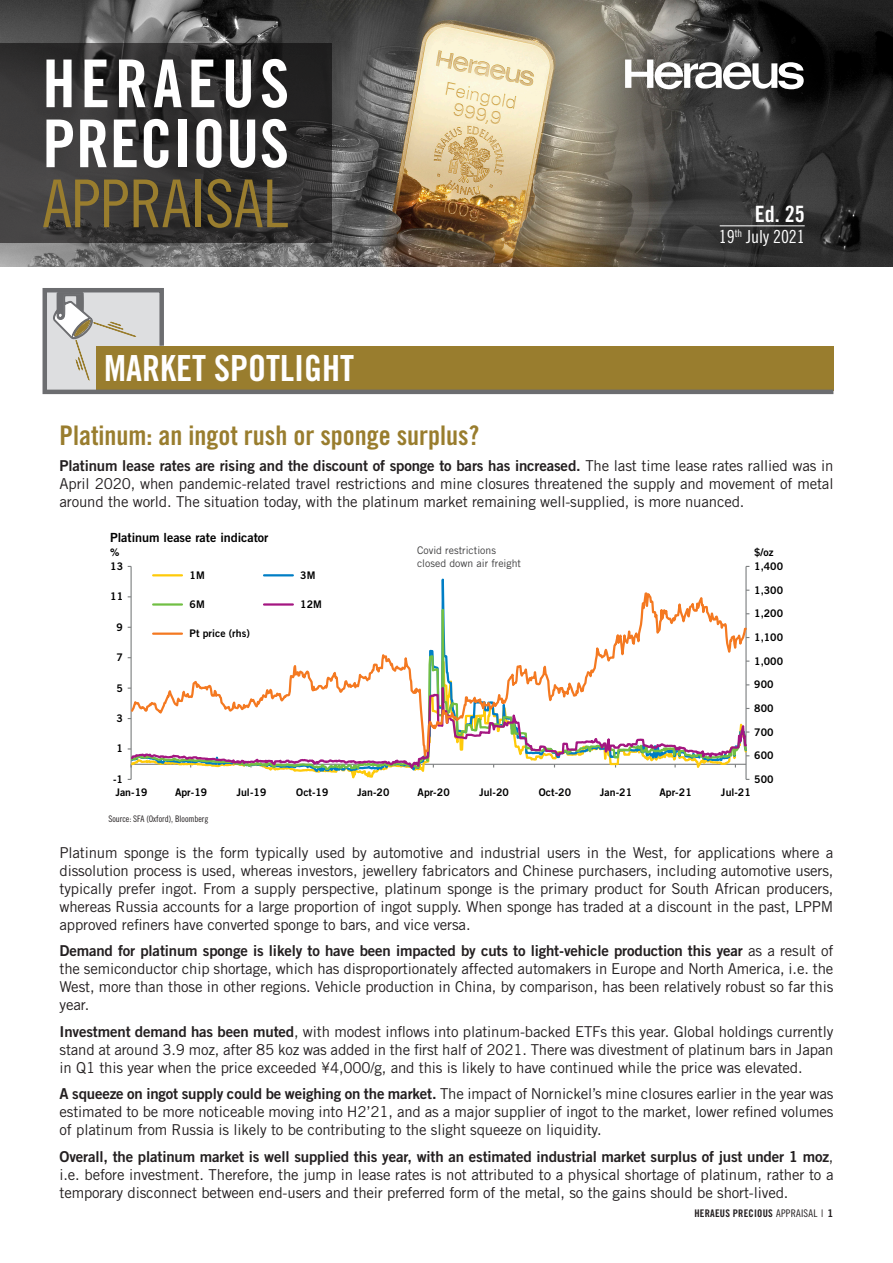
<style>
.page{position:relative;width:893px;height:1263px;background:#fff}
.page>*{position:absolute;margin:0;border:0;box-sizing:border-box;transform-origin:0 0}
.t1{font:66px "Trade Gothic LT Std Cn 18";letter-spacing:-.005em;color:#997d2e}
.t2{font:66px "Trade Gothic LT Std Bd Cn 20";letter-spacing:.01em;color:#fff}
.t3{font:66px "Trade Gothic LT Std Bd Cn 20";letter-spacing:.075em;color:#fff}
.Kapitel_groß{font:36px "Trade Gothic LT Std Bd Cn 20";color:#fff}
.Headline{font:27px "Trade Gothic LT Std Bd Cn 20";color:#997d2e}
.t4{font:22.5px "Trade Gothic LT Std Bd Cn 20";color:#fff}
.t5{font:18px "Trade Gothic LT Std Cn 18";color:#fff}
.Paragraph_Style_2{font:15px/18px "Trade Gothic LT Std";letter-spacing:-.01em;color:#231f20;text-align:justify}
.t6{font:12.6px "Trade Gothic LT Std Bd 2";color:#000001}
.t7{font:10.5px "Trade Gothic LT Std Bd 2";letter-spacing:.01em;color:#000001}
.t8{font:10.5px/12.6px "Trade Gothic LT Std";color:#3e3e3f}
.t9{font:10.5px "Trade Gothic LT Std Bd Cn 20";letter-spacing:.02em;color:#231f20}
.Copy{font:9px "Trade Gothic LT Std Cn 18";letter-spacing:-.005em;color:#231f20}
.s1{font-family:"Trade Gothic LT Std Bd 2"}
.s2{font-family:"Trade Gothic LT Std Cn 18"}
.s3{font-family:"Trade Gothic LT Std";font-weight:300}
</style>
<div class="page">
<img style="left:0;top:0;width:893px;height:267px">
<svg style="left:625px;top:60px;width:179px;height:29px"></svg>
<svg style="left:0;top:44px;width:332px;height:199px;background:#323131"></svg>
<svg style="left:42px;top:288px;width:792px;height:107px"></svg>
<svg style="left:53px;top:292px;width:83px;height:92px;background:#c5bfaf"></svg>
<hr style="left:720px;top:225px;width:85px;height:1px;background:#fff">
<svg style="left:129px;top:300px;width:619px;height:480px"></svg>
<svg style="left:129px;top:577px;width:619px;height:199px"></svg>
<hr style="left:153px;top:574px;width:29px;height:2px;background:#feca0a">
<hr style="left:264px;top:574px;width:29px;height:2px;background:#007ec5">
<hr style="left:153px;top:603px;width:29px;height:3px;background:#71bf44">
<hr style="left:264px;top:603px;width:29px;height:3px;background:#a41681">
<hr style="left:153px;top:632px;width:29px;height:3px;background:#f47921">
<p class="t3" style="left:43px;top:44px;width:248px">HERAEUS</p>
<p class="t2" style="left:43px;top:104px;width:248px">PRECIOUS</p>
<p class="t1" style="left:43px;top:164px;width:247px">APPRAISAL</p>
<p class="Kapitel_groß" style="left:104px;top:346px;width:251px">MARKET SPOTLIGHT</p>
<p class="Headline" style="left:60px;top:419px;width:421px">Platinum: an ingot rush or sponge surplus?</p>
<p class="t4" style="left:755px;top:200px;width:51px">Ed. 25</p>
<p class="t5" style="left:719px;top:226px;width:88px">19<sup>th</sup> July 2021</p>
<p class="Paragraph_Style_2" style="left:60px;top:457px;width:775px"><span class="s1">Platinum lease rates are rising and the discount of sponge to bars has increased.</span> The last time lease rates rallied was in April 2020, when pandemic-related travel restrictions and mine closures threatened the supply and movement of metal around the world. The situation today, with the platinum market remaining well-supplied, is more nuanced.</p>
<p class="t6" style="left:110px;top:530px;width:160px">Platinum lease rate indicator</p>
<p class="t7" style="left:110px;top:546px;width:11px">%</p>
<p class="t7" style="left:190px;top:568px;width:17px">1M</p>
<p class="t7" style="left:300px;top:568px;width:17px">3M</p>
<p class="t7" style="left:190px;top:597px;width:17px">6M</p>
<p class="t7" style="left:300px;top:597px;width:23px">12M</p>
<p class="t7" style="left:190px;top:627px;width:62px">Pt price (rhs)</p>
<p class="t7" style="left:110px;top:560px;width:14px">13</p>
<p class="t7" style="left:110px;top:590px;width:14px">11</p>
<p class="t7" style="left:117px;top:620px;width:8px">9</p>
<p class="t7" style="left:117px;top:651px;width:8px">7</p>
<p class="t7" style="left:117px;top:681px;width:8px">5</p>
<p class="t7" style="left:117px;top:712px;width:8px">3</p>
<p class="t7" style="left:117px;top:742px;width:8px">1</p>
<p class="t7" style="left:113px;top:772px;width:11px">-1</p>
<p class="t8" style="left:417px;top:544px;width:106px">Covid restrictions closed down air freight</p>
<p class="t7" style="left:754px;top:546px;width:21px">$/oz</p>
<p class="t7" style="left:754px;top:560px;width:31px">1,400</p>
<p class="t7" style="left:754px;top:583px;width:31px">1,300</p>
<p class="t7" style="left:754px;top:607px;width:31px">1,200</p>
<p class="t7" style="left:754px;top:631px;width:31px">1,100</p>
<p class="t7" style="left:754px;top:654px;width:31px">1,000</p>
<p class="t7" style="left:754px;top:678px;width:21px">900</p>
<p class="t7" style="left:754px;top:701px;width:21px">800</p>
<p class="t7" style="left:754px;top:725px;width:21px">700</p>
<p class="t7" style="left:754px;top:749px;width:21px">600</p>
<p class="t7" style="left:754px;top:772px;width:21px">500</p>
<p class="t7" style="left:115px;top:786px;width:34px">Jan-19</p>
<p class="t7" style="left:175px;top:786px;width:34px">Apr-19</p>
<p class="t7" style="left:236px;top:786px;width:31px">Jul-19</p>
<p class="t7" style="left:296px;top:786px;width:34px">Oct-19</p>
<p class="t7" style="left:357px;top:786px;width:34px">Jan-20</p>
<p class="t7" style="left:418px;top:786px;width:34px">Apr-20</p>
<p class="t7" style="left:479px;top:786px;width:31px">Jul-20</p>
<p class="t7" style="left:539px;top:786px;width:34px">Oct-20</p>
<p class="t7" style="left:600px;top:786px;width:34px">Jan-21</p>
<p class="t7" style="left:659px;top:786px;width:34px">Apr-21</p>
<p class="t7" style="left:721px;top:786px;width:31px">Jul-21</p>
<p class="Copy" style="left:109px;top:813px;width:101px">Source: SFA (Oxford), Bloomberg</p>
<p class="Paragraph_Style_2" style="left:60px;top:843px;width:775px">Platinum sponge is the form typically used by automotive and industrial users in the West, for applications where a dissolution process is used, whereas investors, jewellery fabricators and Chinese purchasers, including automotive users, typically prefer ingot. From a supply perspective, platinum sponge is the primary product for South African producers, whereas Russia accounts for a large proportion of ingot supply. When sponge has traded at a discount in the past, LPPM approved refiners have converted sponge to bars, and vice versa.</p>
<p class="Paragraph_Style_2" style="left:60px;top:941px;width:775px"><span class="s1">Demand for platinum sponge is likely to have been impacted by cuts to light-vehicle production this year</span> as a result of the semiconductor chip shortage, which has disproportionately affected automakers in Europe and North America, i.e. the West, more than those in other regions. Vehicle production in China, by comparison, has been relatively robust so far this year.</p>
<p class="Paragraph_Style_2" style="left:60px;top:1022px;width:775px"><span class="s1">Investment demand has been muted</span>, with modest inflows into platinum-backed ETFs this year. Global holdings currently stand at around 3.9 moz, after 85 koz was added in the first half of 2021. There was divestment of platinum bars in Japan in Q1 this year when the price exceeded ¥4,000/g, and this is likely to have continued while the price was elevated.</p>
<p class="Paragraph_Style_2" style="left:60px;top:1084px;width:775px"><span class="s1">A squeeze on ingot supply could be weighing on the market.</span> The impact of Nornickel’s mine closures earlier in the year was estimated to be more noticeable moving into H2’21, and as a major supplier of ingot to the market, lower refined volumes of platinum from Russia is likely to be contributing to the slight squeeze on liquidity.</p>
<p class="Paragraph_Style_2" style="left:60px;top:1147px;width:775px"><span class="s1">Overall, the platinum market is well supplied this year, with an estimated industrial market surplus of just under 1 moz</span>, i.e. before investment. Therefore, the jump in lease rates is not attributed to a physical shortage of platinum, rather to a temporary disconnect between end-users and their preferred form of the metal, so the gains should be short-lived.</p>
<p class="t9" style="left:694px;top:1207px;width:141px">HERAEUS PRECIOUS <span class="s2">APPRAISAL</span> <span class="s3">I</span> <span class="s1">1</span></p>
</div>
